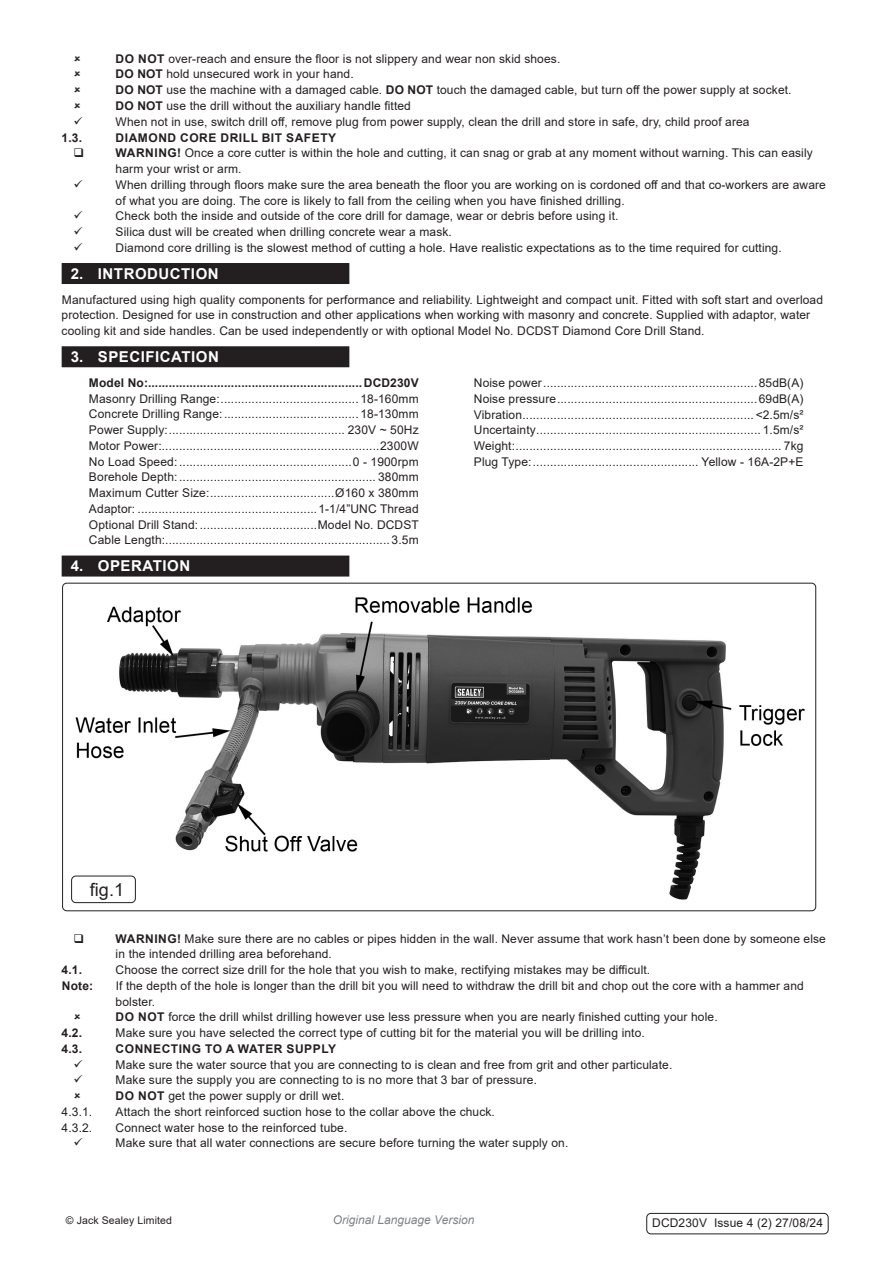
<style>
.page{position:relative;width:893px;height:1263px;background:#fff}
.page>*{position:absolute;margin:0;border:0;box-sizing:border-box;transform-origin:0 0}
.t1{font:18px "Arial";color:#231f20}
.t2{font:700 15px "Arial";letter-spacing:.035em;color:#fff}
.Body{font:12px/15.8px "Arial";letter-spacing:.01em;color:#231f20}
.Specifications__Tabbed{font:12px "Arial";letter-spacing:.01em;color:#231f20}
.Specifications__Tabbed-2{font:700 12px "Arial";letter-spacing:.01em;color:#231f20}
.Specifications__Tabbed-3{font:700 12px "Arial";letter-spacing:.045em;color:#231f20}
.Body__Footer{font:12px "Arial";letter-spacing:.01em;color:#231f20}
.t3{font:italic 12px "Arial";color:#808285}
.Body-2{font:700 12px "Arial";color:#231f20}
.Body__Justified__7pt{font:10.5px "Arial";letter-spacing:.01em;color:#231f20}
.s1{font-weight:700}
</style>
<div class="page">
<div style="left:62px;top:263px;width:287px;height:21px;background:#231f20"></div>
<div style="left:62px;top:346px;width:287px;height:21px;background:#231f20"></div>
<div style="left:62px;top:555px;width:287px;height:21px;background:#231f20"></div>
<img style="left:63px;top:583px;width:753px;height:328px">
<div style="left:71px;top:876px;width:65px;height:27px;border:1px solid #231f20;border-radius:4px"></div>
<div style="left:646px;top:1213px;width:182px;height:21px;border:1px solid #231f20;border-radius:4px"></div>
<p class="Body" style="left:116px;top:51px;width:446px"><span class="s1">DO NOT</span> over-reach and ensure the floor is not slippery and wear non skid shoes.</p>
<p class="Body" style="left:116px;top:66px;width:240px"><span class="s1">DO NOT</span> hold unsecured work in your hand.</p>
<p class="Body" style="left:116px;top:82px;width:677px"><span class="s1">DO NOT</span> use the machine with a damaged cable. <span class="s1">DO NOT</span> touch the damaged cable, but turn off the power supply at socket.</p>
<p class="Body" style="left:116px;top:98px;width:297px"><span class="s1">DO NOT</span> use the drill without the auxiliary handle fitted</p>
<p class="Body" style="left:116px;top:114px;width:635px">When not in use, switch drill off, remove plug from power supply, clean the drill and store in safe, dry, child proof area</p>
<p class="Specifications__Tabbed-3" style="left:62px;top:129px;width:22px">1.3.</p>
<p class="Specifications__Tabbed-3" style="left:116px;top:129px;width:222px">DIAMOND CORE DRILL BIT SAFETY</p>
<p class="Body" style="left:116px;top:145px;width:699px"><span class="s1">WARNING!</span> Once a core cutter is within the hole and cutting, it can snag or grab at any moment without warning. This can easily harm your wrist or arm.</p>
<p class="Body" style="left:116px;top:177px;width:712px">When drilling through floors make sure the area beneath the floor you are working on is cordoned off and that co-workers are aware of what you are doing. The core is likely to fall from the ceiling when you have finished drilling.</p>
<p class="Body" style="left:116px;top:208px;width:504px">Check both the inside and outside of the core drill for damage, wear or debris before using it.</p>
<p class="Body" style="left:116px;top:224px;width:338px">Silica dust will be created when drilling concrete wear a mask.</p>
<p class="Body" style="left:116px;top:240px;width:668px">Diamond core drilling is the slowest method of cutting a hole. Have realistic expectations as to the time required for cutting.</p>
<p class="t2" style="left:71px;top:263px;width:149px">2. INTRODUCTION</p>
<p class="Body" style="left:62px;top:291px;width:763px">Manufactured using high quality components for performance and reliability. Lightweight and compact unit. Fitted with soft start and overload protection. Designed for use in construction and other applications when working with masonry and concrete. Supplied with adaptor, water cooling kit and side handles. Can be used independently or with optional Model No. DCDST Diamond Core Drill Stand.</p>
<p class="t2" style="left:71px;top:346px;width:150px">3. SPECIFICATION</p>
<p class="Specifications__Tabbed-2" style="left:89px;top:374px;width:331px">Model No:.............................................................. DCD230V</p>
<p class="Specifications__Tabbed" style="left:89px;top:390px;width:331px">Masonry Drilling Range:........................................ 18-160mm</p>
<p class="Specifications__Tabbed" style="left:89px;top:406px;width:331px">Concrete Drilling Range:....................................... 18-130mm</p>
<p class="Specifications__Tabbed" style="left:89px;top:422px;width:331px">Power Supply:................................................... 230V ~ 50Hz</p>
<p class="Specifications__Tabbed" style="left:89px;top:437px;width:331px">Motor Power:...............................................................2300W</p>
<p class="Specifications__Tabbed" style="left:89px;top:453px;width:331px">No Load Speed: ..................................................0 - 1900rpm</p>
<p class="Specifications__Tabbed" style="left:89px;top:469px;width:331px">Borehole Depth:......................................................... 380mm</p>
<p class="Specifications__Tabbed" style="left:89px;top:485px;width:331px">Maximum Cutter Size:....................................Ø160 x 380mm</p>
<p class="Specifications__Tabbed" style="left:89px;top:500px;width:331px">Adaptor: ....................................................1-1/4”UNC Thread</p>
<p class="Specifications__Tabbed" style="left:89px;top:516px;width:331px">Optional Drill Stand:..................................Model No. DCDST</p>
<p class="Specifications__Tabbed" style="left:89px;top:532px;width:331px">Cable Length:................................................................. 3.5m</p>
<p class="t2" style="left:71px;top:555px;width:121px">4. OPERATION</p>
<p class="Specifications__Tabbed" style="left:474px;top:375px;width:331px">Noise power..............................................................85dB(A)</p>
<p class="Specifications__Tabbed" style="left:474px;top:390px;width:331px">Noise pressure..........................................................69dB(A)</p>
<p class="Specifications__Tabbed" style="left:474px;top:406px;width:331px">Vibration...................................................................&lt;2.5m/s²</p>
<p class="Specifications__Tabbed" style="left:474px;top:422px;width:331px">Uncertainty................................................................. 1.5m/s²</p>
<p class="Specifications__Tabbed" style="left:474px;top:438px;width:331px">Weight:............................................................................. 7kg</p>
<p class="Specifications__Tabbed" style="left:474px;top:453px;width:331px">Plug Type:................................................ Yellow - 16A-2P+E</p>
<p class="t1" style="left:90px;top:877px;width:36px">fig.1</p>
<p class="Body" style="left:116px;top:930px;width:712px"><span class="s1">WARNING!</span> Make sure there are no cables or pipes hidden in the wall. Never assume that work hasn’t been done by someone else in the intended drilling area beforehand.</p>
<p class="Specifications__Tabbed-3" style="left:62px;top:961px;width:22px">4.1.</p>
<p class="Body" style="left:116px;top:962px;width:536px">Choose the correct size drill for the hole that you wish to make, rectifying mistakes may be difficult.</p>
<p class="Body-2" style="left:62px;top:977px;width:33px">Note:</p>
<p class="Body" style="left:116px;top:978px;width:690px">If the depth of the hole is longer than the drill bit you will need to withdraw the drill bit and chop out the core with a hammer and bolster.</p>
<p class="Body" style="left:116px;top:1009px;width:603px"><span class="s1">DO NOT</span> force the drill whilst drilling however use less pressure when you are nearly finished cutting your hole.</p>
<p class="Specifications__Tabbed-3" style="left:62px;top:1024px;width:22px">4.2.</p>
<p class="Body" style="left:116px;top:1025px;width:531px">Make sure you have selected the correct type of cutting bit for the material you will be drilling into.</p>
<p class="Specifications__Tabbed-3" style="left:62px;top:1040px;width:22px">4.3.</p>
<p class="Specifications__Tabbed-3" style="left:116px;top:1040px;width:222px">CONNECTING TO A WATER SUPPLY</p>
<p class="Body" style="left:116px;top:1056px;width:558px">Make sure the water source that you are connecting to is clean and free from grit and other particulate.</p>
<p class="Body" style="left:116px;top:1072px;width:423px">Make sure the supply you are connecting to is no more that 3 bar of pressure.</p>
<p class="Body" style="left:116px;top:1088px;width:230px"><span class="s1">DO NOT</span> get the power supply or drill wet.</p>
<p class="Body" style="left:62px;top:1104px;width:32px">4.3.1.</p>
<p class="Body" style="left:116px;top:1104px;width:381px">Attach the short reinforced suction hose to the collar above the chuck.</p>
<p class="Body" style="left:62px;top:1119px;width:32px">4.3.2.</p>
<p class="Body" style="left:116px;top:1119px;width:233px">Connect water hose to the reinforced tube.</p>
<p class="Body" style="left:116px;top:1135px;width:454px">Make sure that all water connections are secure before turning the water supply on.</p>
<p class="Body__Justified__7pt" style="left:66px;top:1213px;width:108px">© Jack Sealey Limited</p>
<p class="t3" style="left:333px;top:1212px;width:143px">Original Language Version</p>
<p class="Body__Footer" style="left:652px;top:1214px;width:172px">DCD230V Issue 4 (2) 27/08/24</p>
</div>
